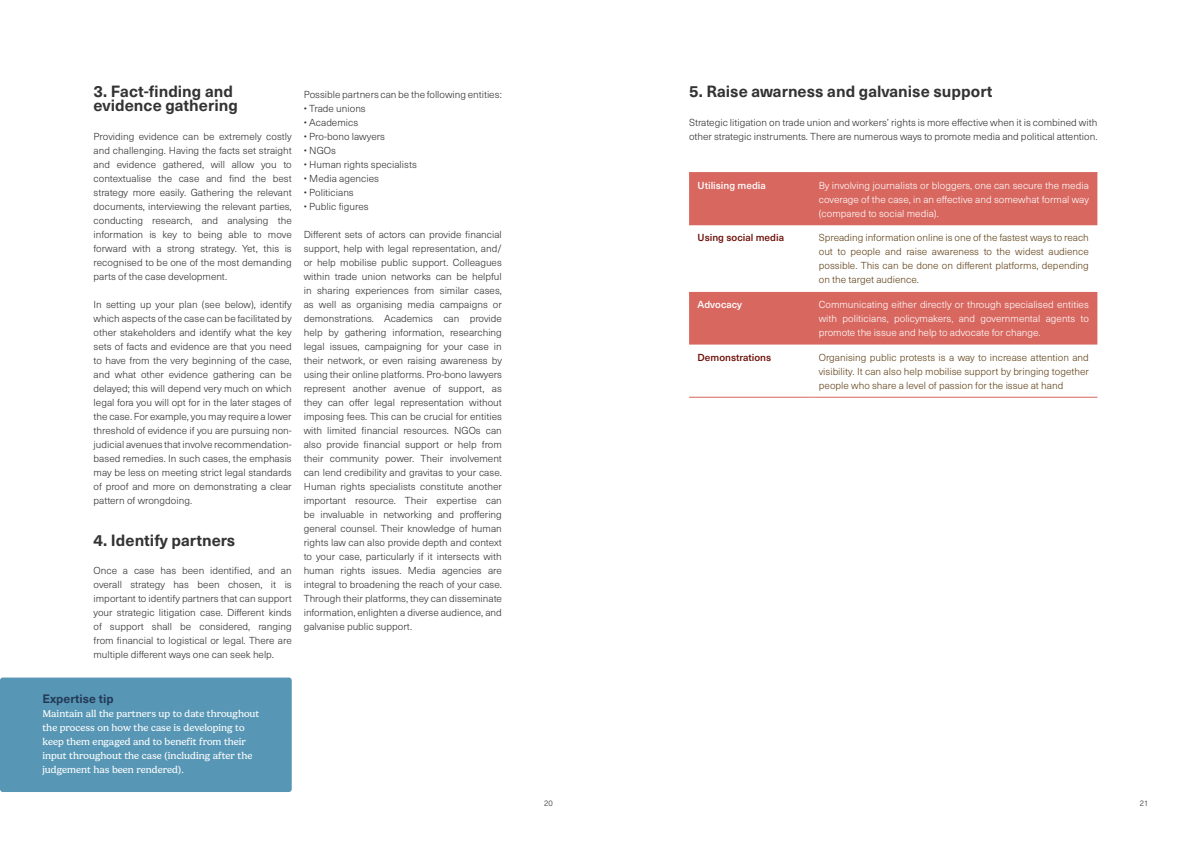
<style>
.page{position:relative;width:1191px;height:842px;background:#fff}
.page>*{position:absolute;margin:0;border:0;box-sizing:border-box;transform-origin:0 0}
.t1{font:700 16px/14px "Neue Haas Unica W1 G";color:#333}
.t2{font:700 12px "Neue Haas Unica W1 G";color:#233a57}
.t3{font:300 10px/14px "Neue Haas Unica W1 G";color:#333;text-align:justify}
.t4{font:300 10px/14px "Neue Haas Unica W1 G";color:#63441b;text-align:justify}
.t5{font:300 10px/14px "Neue Haas Unica W1 G";color:#fff;text-align:justify}
.t6{font:10px/14px "Gelica";color:#fff}
.t7{font:500 10px "Neue Haas Unica W1 G";color:#6b0b04}
.t8{font:500 10px "Neue Haas Unica W1 G";color:#fff}
.t9{font:300 8px "Neue Haas Unica W1 G";color:#333}
</style>
<div class="page">
<svg style="left:689px;top:173px;width:408px;height:172px;fill:#d8675f"></svg>
<hr style="left:689px;top:172px;width:121px;height:1px;background:#d8675f">
<hr style="left:810px;top:172px;width:287px;height:1px;background:#d8675f">
<hr style="left:689px;top:397px;width:121px;height:1px;background:#d8675f">
<hr style="left:810px;top:397px;width:287px;height:1px;background:#d8675f">
<div style="left:0;top:677px;width:292px;height:115px;background:#5797b5;border-radius:3px"></div>
<h1 class="t1" style="left:94px;top:84px;width:146px">3. Fact-finding and evidence gathering</h1>
<p class="t3" style="left:94px;top:129px;width:200px">Providing evidence can be extremely costly and challenging. Having the facts set straight and evidence gathered, will allow you to contextualise the case and find the best strategy more easily. Gathering the relevant documents, interviewing the relevant parties, conducting research, and analysing the information is key to being able to move forward with a strong strategy. Yet, this is recognised to be one of the most demanding parts of the case development.</p>
<p class="t3" style="left:94px;top:297px;width:200px">In setting up your plan (see below), identify which aspects of the case can be facilitated by other stakeholders and identify what the key sets of facts and evidence are that you need to have from the very beginning of the case, and what other evidence gathering can be delayed; this will depend very much on which legal fora you will opt for in the later stages of the case. For example, you may require a lower threshold of evidence if you are pursuing non&shy;judicial avenues that involve recommendation&shy;based remedies. In such cases, the emphasis may be less on meeting strict legal standards of proof and more on demonstrating a clear pattern of wrongdoing.</p>
<h1 class="t1" style="left:94px;top:533px;width:143px">4. Identify partners</h1>
<p class="t3" style="left:94px;top:563px;width:200px">Once a case has been identified, and an overall strategy has been chosen, it is important to identify partners that can support your strategic litigation case. Different kinds of support shall be considered, ranging from financial to logistical or legal. There are multiple different ways one can seek help.</p>
<p class="t3" style="left:304px;top:87px;width:200px">Possible partners can be the following entities:</p>
<p class="t3" style="left:304px;top:101px;width:64px">• Trade unions</p>
<p class="t3" style="left:304px;top:115px;width:56px">• Academics</p>
<p class="t3" style="left:304px;top:129px;width:83px">• Pro-bono lawyers</p>
<p class="t3" style="left:304px;top:143px;width:34px">• NGOs</p>
<p class="t3" style="left:304px;top:157px;width:115px">• Human rights specialists</p>
<p class="t3" style="left:304px;top:171px;width:77px">• Media agencies</p>
<p class="t3" style="left:304px;top:185px;width:51px">• Politicians</p>
<p class="t3" style="left:304px;top:199px;width:66px">• Public figures</p>
<p class="t3" style="left:304px;top:227px;width:200px">Different sets of actors can provide financial support, help with legal representation, and/ or help mobilise public support. Colleagues within trade union networks can be helpful in sharing experiences from similar cases, as well as organising media campaigns or demonstrations. Academics can provide help by gathering information, researching legal issues, campaigning for your case in their network, or even raising awareness by using their online platforms. Pro-bono lawyers represent another avenue of support, as they can offer legal representation without imposing fees. This can be crucial for entities with limited financial resources. NGOs can also provide financial support or help from their community power. Their involvement can lend credibility and gravitas to your case.<br>Human rights specialists constitute another important resource. Their expertise can be invaluable in networking and proffering general counsel. Their knowledge of human rights law can also provide depth and context to your case, particularly if it intersects with human rights issues. Media agencies are integral to broadening the reach of your case.<br>Through their platforms, they can disseminate information, enlighten a diverse audience, and galvanise public support.</p>
<p class="t2" style="left:43px;top:690px;width:73px">Expertise tip</p>
<p class="t6" style="left:43px;top:707px;width:218px">Maintain all the partners up to date throughout the process on how the case is developing to keep them engaged and to benefit from their input throughout the case (including after the judgement has been rendered).</p>
<h1 class="t1" style="left:689px;top:84px;width:305px">5. Raise awarness and galvanise support</h1>
<p class="t3" style="left:689px;top:115px;width:410px">Strategic litigation on trade union and workers’ rights is more effective when it is combined with other strategic instruments. There are numerous ways to promote media and political attention.</p>
<p class="t8" style="left:697px;top:178px;width:70px">Utilising media</p>
<p class="t5" style="left:819px;top:178px;width:272px">By involving journalists or bloggers, one can secure the media coverage of the case, in an effective and somewhat formal way (compared to social media).</p>
<p class="t7" style="left:697px;top:230px;width:88px">Using social media</p>
<p class="t4" style="left:819px;top:230px;width:272px">Spreading information online is one of the fastest ways to reach out to people and raise awareness to the widest audience possible. This can be done on different platforms, depending on the target audience.</p>
<p class="t8" style="left:697px;top:297px;width:46px">Advocacy</p>
<p class="t5" style="left:819px;top:297px;width:272px">Communicating either directly or through specialised entities with politicians, policymakers, and governmental agents to promote the issue and help to advocate for change.</p>
<p class="t7" style="left:697px;top:350px;width:75px">Demonstrations</p>
<p class="t4" style="left:819px;top:350px;width:272px">Organising public protests is a way to increase attention and visibility. It can also help mobilise support by bringing together people who share a level of passion for the issue at hand</p>
<p class="t9" style="left:544px;top:797px;width:10px">20</p>
<p class="t9" style="left:1139px;top:797px;width:10px">21</p>
</div>
